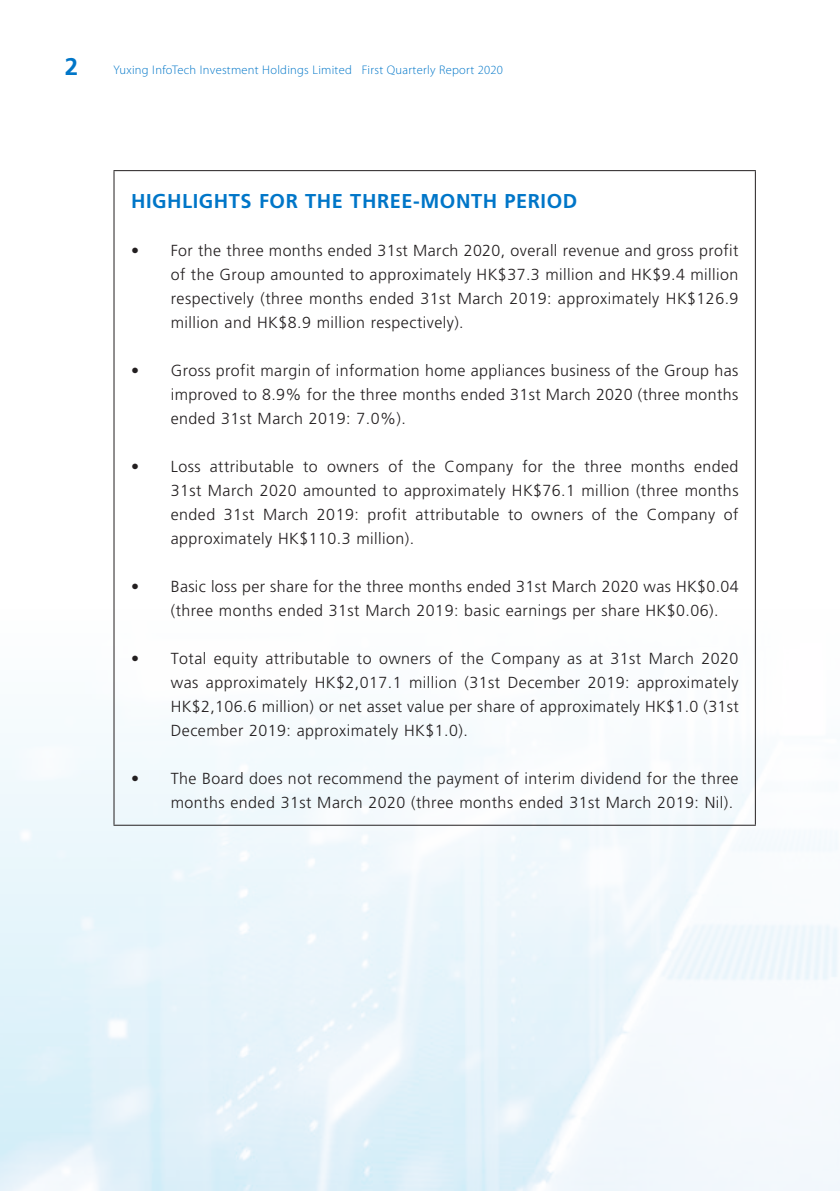
<style>
.page{position:relative;width:840px;height:1191px;background:#fff}
.page>*{position:absolute;margin:0;border:0;box-sizing:border-box;transform-origin:0 0}
.t1{font:700 24px "Frutiger LT Std";color:#0076c8}
.t2{font:700 20px "Frutiger LT Std";letter-spacing:.03em;color:#0076c8}
.t3{font:300 16px/24px "Frutiger LT Std";letter-spacing:.03em;color:#231f20;text-align:justify}
.t4{font:300 12.4px "Myriad Pro";letter-spacing:.02em;color:#0076c8}
</style>
<div class="page">
<img style="left:0;top:599px;width:839px;height:592px">
<hr style="left:113px;top:170px;width:642px;height:1px;background:#231f20">
<hr style="left:113px;top:171px;width:1px;height:653px;background:#231f20">
<hr style="left:754px;top:171px;width:1px;height:653px;background:#231f20">
<hr style="left:113px;top:824px;width:642px;height:1px;background:#231f20">
<h1 class="t1" style="left:65px;top:53px;width:15px">2</h1>
<p class="t4" style="left:113px;top:63px;width:391px">Yuxing InfoTech Investment Holdings Limited First Quarterly Report 2020</p>
<p class="t2" style="left:131px;top:189px;width:142px">HIGHLIGHTS FOR</p>
<p class="t2" style="left:305px;top:189px;width:14px">THE</p>
<p class="t2" style="left:350px;top:189px;width:14px">THREE</p>
<p class="t2" style="left:413px;top:189px;width:23px">-MONTH</p>
<p class="t2" style="left:504px;top:189px;width:13px">PERIOD</p>
<p class="t3" style="left:171px;top:239px;width:569px;text-indent:-40px">• For the three months ended 31st March 2020, overall revenue and gross profit of the Group amounted to approximately HK$37.3 million and HK$9.4 million respectively (three months ended 31st March 2019: approximately HK$126.9 million and HK$8.9 million respectively).</p>
<p class="t3" style="left:171px;top:359px;width:568px;text-indent:-40px">• Gross profit margin of information home appliances business of the Group has improved to 8.9% for the three months ended 31st March 2020 (three months ended 31st March 2019: 7.0%).</p>
<p class="t3" style="left:171px;top:455px;width:569px;text-indent:-40px">• Loss attributable to owners of the Company for the three months ended 31st March 2020 amounted to approximately HK$76.1 million (three months ended 31st March 2019: profit attributable to owners of the Company of approximately HK$110.3 million).</p>
<p class="t3" style="left:171px;top:575px;width:569px;text-indent:-40px">• Basic loss per share for the three months ended 31st March 2020 was HK$0.04 (three months ended 31st March 2019: basic earnings per share HK$0.06).</p>
<p class="t3" style="left:171px;top:647px;width:569px;text-indent:-40px">• Total equity attributable to owners of the Company as at 31st March 2020 was approximately HK$2,017.1 million (31st December 2019: approximately HK$2,106.6 million) or net asset value per share of approximately HK$1.0 (31st December 2019: approximately HK$1.0).</p>
<p class="t3" style="left:171px;top:767px;width:569px;text-indent:-40px">• The Board does not recommend the payment of interim dividend for the three months ended 31st March 2020 (three months ended 31st March 2019: Nil).</p>
</div>
